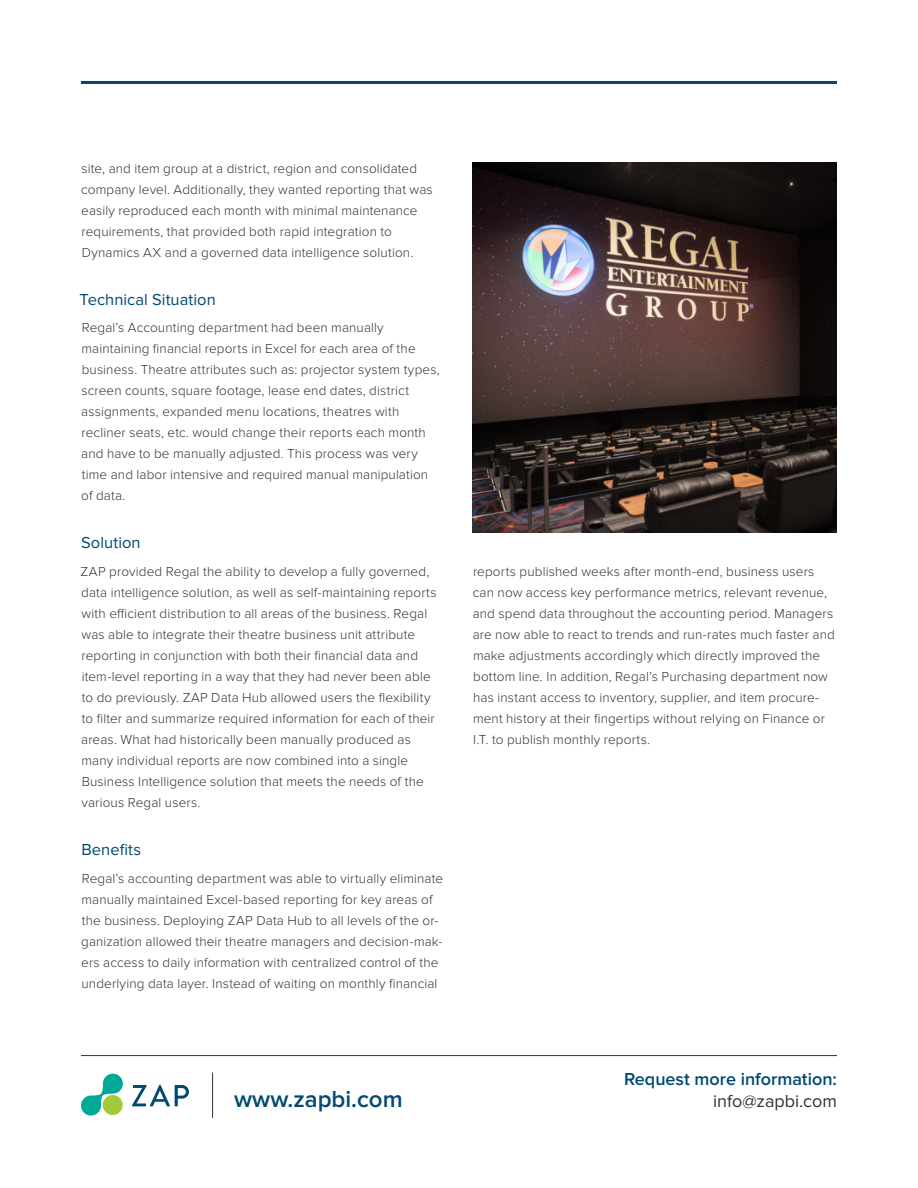
<style>
.page{position:relative;width:918px;height:1188px;background:#fff}
.page>*{position:absolute;margin:0;border:0;box-sizing:border-box;transform-origin:0 0}
.t1{font:600 24px "Proxima Nova";color:#004a70}
.t2{font:600 18px "Proxima Nova";color:#004a70}
.t3{font:18px "Proxima Nova";color:#333}
.Body_Subheads{font:16.5px "Proxima Nova";letter-spacing:.005em;color:#004a70}
.Body_Copy{font:300 13.5px/21px "Proxima Nova";letter-spacing:.01em;color:#333}
</style>
<div class="page">
<svg style="left:132px;top:1085px;width:57px;height:21px"></svg>
<svg style="left:81px;top:1074px;width:42px;height:42px"></svg>
<div style="left:103px;top:1095px;width:20px;height:20px;background:#a3cb39;border-radius:50%"></div>
<hr style="left:212px;top:1073px;width:1px;height:45px;background:#333">
<hr style="left:81px;top:1055px;width:756px;height:1px;background:#333">
<hr style="left:81px;top:81px;width:756px;height:3px;background:#004a70">
<img style="left:472px;top:162px;width:365px;height:370px">
<p class="Body_Copy" style="left:81px;top:158px;width:353px">site, and item group at a district, region and consolidated company level. Additionally, they wanted reporting that was easily reproduced each month with minimal maintenance requirements, that provided both rapid integration to Dynamics AX and a governed data intelligence solution.</p>
<p class="Body_Subheads" style="left:80px;top:290px;width:138px">Technical Situation</p>
<p class="Body_Copy" style="left:81px;top:318px;width:360px">Regal’s Accounting department had been manually maintaining financial reports in Excel for each area of the business. Theatre attributes such as: projector system types, screen counts, square footage, lease end dates, district assignments, expanded menu locations, theatres with recliner seats, etc. would change their reports each month and have to be manually adjusted. This process was very time and labor intensive and required manual manipulation of data.</p>
<p class="Body_Subheads" style="left:81px;top:533px;width:61px">Solution</p>
<p class="Body_Copy" style="left:81px;top:561px;width:358px">ZAP provided Regal the ability to develop a fully governed, data intelligence solution, as well as self-maintaining reports with efficient distribution to all areas of the business. Regal was able to integrate their theatre business unit attribute reporting in conjunction with both their financial data and item-level reporting in a way that they had never been able to do previously. ZAP Data Hub allowed users the flexibility to filter and summarize required information for each of their areas. What had historically been manually produced as many individual reports are now combined into a single Business Intelligence solution that meets the needs of the various Regal users.</p>
<p class="Body_Subheads" style="left:82px;top:840px;width:61px">Benefits</p>
<p class="Body_Copy" style="left:81px;top:868px;width:363px">Regal’s accounting department was able to virtually eliminate manually maintained Excel-based reporting for key areas of the business. Deploying ZAP Data Hub to all levels of the or&shy;ganization allowed their theatre managers and decision-mak&shy;ers access to daily information with centralized control of the underlying data layer. Instead of waiting on monthly financial</p>
<p class="Body_Copy" style="left:473px;top:561px;width:364px">reports published weeks after month-end, business users can now access key performance metrics, relevant revenue, and spend data throughout the accounting period. Managers are now able to react to trends and run-rates much faster and make adjustments accordingly which directly improved the bottom line. In addition, Regal’s Purchasing department now has instant access to inventory, supplier, and item procure&shy;ment history at their fingertips without relying on Finance or I.T. to publish monthly reports.</p>
<p class="t2" style="left:624px;top:1069px;width:214px">Request more information:</p>
<p class="t1" style="left:234px;top:1085px;width:170px">www.zapbi.com</p>
<p class="t3" style="left:713px;top:1091px;width:125px">info@zapbi.com</p>
</div>
